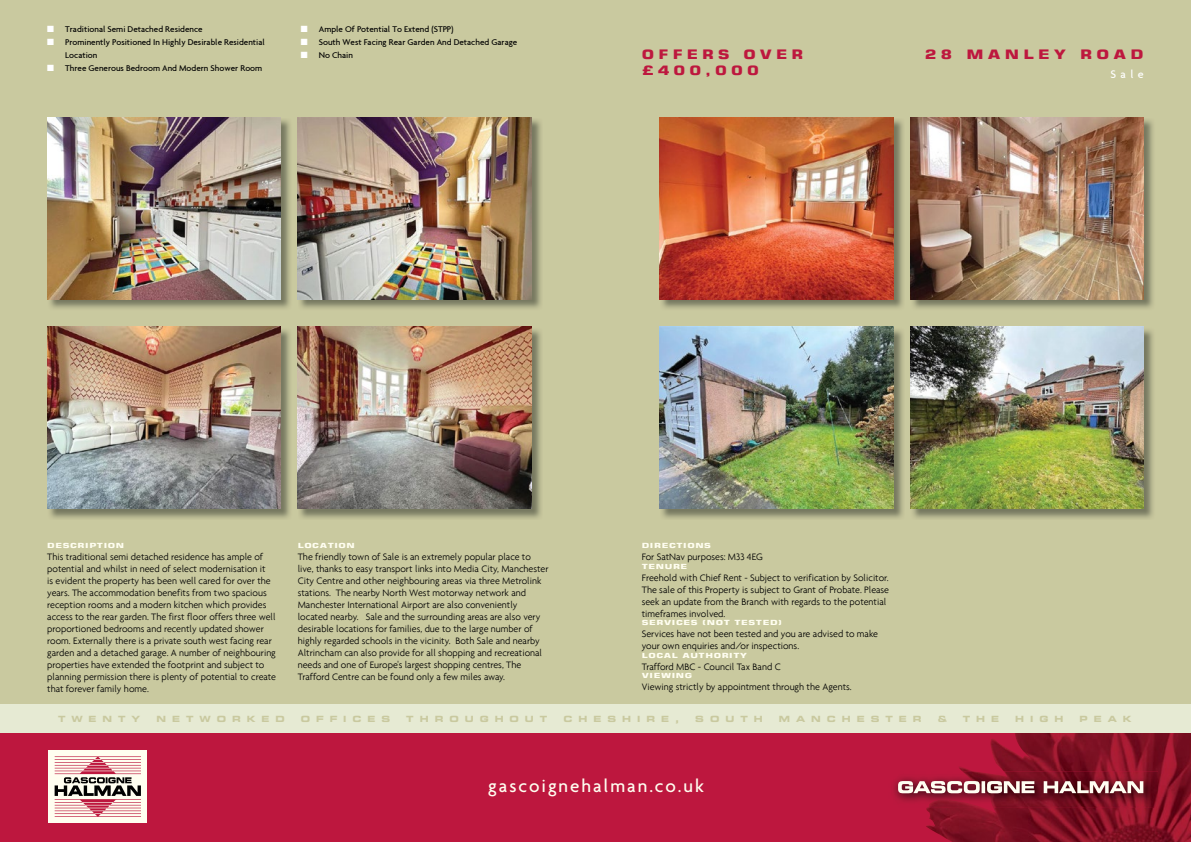
<style>
.page{position:relative;width:1191px;height:842px;background:#fff}
.page>*{position:absolute;margin:0;border:0;box-sizing:border-box;transform-origin:0 0}
.t1{font:500 19px "Agenda";letter-spacing:.1em;color:#fffef0}
.t2{font:700 13px/15.6px "Square 721 BT";letter-spacing:.255em;color:#bd173e;scale:1.26 1}
.t3{font:700 13px "Square 721 BT";letter-spacing:.255em;color:#bd173e;scale:1.3 1}
.t4{font:500 12px "Agenda";color:#fff}
.t5{font:300 10px/12px "Agenda";color:#000}
.t6{font:500 9px/13px "Agenda";color:#000}
.t7{font:700 expanded 8.5px "Square 721 BT";letter-spacing:.705em;color:#c9c99f}
.t8{font:700 7px "Square 721 BT";letter-spacing:.06em;color:#fffef0;scale:1.4 1}
.s1{color:#fff}
</style>
<div class="page">
<div style="left:0;top:723px;width:1191px;height:119px;background:#bd173e"></div>
<img style="left:926px;top:733px;width:254px;height:93px">
<img style="left:894px;top:777px;width:32px;height:25px">
<img style="left:926px;top:771px;width:232px;height:37px">
<svg style="left:898px;top:781px;width:81px;height:12px"></svg>
<svg style="left:981px;top:781px;width:4px;height:12px"></svg>
<svg style="left:987px;top:781px;width:47px;height:12px"></svg>
<svg style="left:1043px;top:781px;width:100px;height:12px"></svg>
<div style="left:0;top:0;width:1191px;height:706px;background:#c9c99f"></div>
<div style="left:0;top:705px;width:1191px;height:28px;background:#e6ead3"></div>
<div style="left:49px;top:750px;width:98px;height:73px;background:#fffef0"></div>
<svg style="left:55px;top:756px;width:86px;height:61px"></svg>
<img style="left:48px;top:119px;width:242px;height:190px">
<img style="left:47px;top:118px;width:234px;height:181px">
<img style="left:298px;top:118px;width:243px;height:191px">
<img style="left:298px;top:118px;width:233px;height:181px">
<img style="left:48px;top:329px;width:242px;height:190px">
<img style="left:47px;top:327px;width:234px;height:181px">
<img style="left:298px;top:328px;width:243px;height:191px">
<img style="left:298px;top:327px;width:233px;height:181px">
<img style="left:911px;top:118px;width:242px;height:191px">
<img style="left:910px;top:118px;width:233px;height:181px">
<img style="left:660px;top:118px;width:243px;height:191px">
<img style="left:660px;top:118px;width:233px;height:181px">
<img style="left:911px;top:328px;width:242px;height:191px">
<img style="left:910px;top:327px;width:233px;height:181px">
<img style="left:660px;top:328px;width:243px;height:191px">
<img style="left:660px;top:327px;width:233px;height:181px">
<p class="t6" style="left:47px;top:22px;width:157px"><span class="s1">■</span> Traditional Semi Detached Residence</p>
<p class="t6" style="left:65px;top:35px;width:201px;text-indent:-18px"><span class="s1">■</span> Prominently Positioned In Highly Desirable Residential<br>Location</p>
<p class="t6" style="left:47px;top:61px;width:216px"><span class="s1">■</span> Three Generous Bedroom And Modern Shower Room</p>
<p class="t6" style="left:301px;top:22px;width:154px"><span class="s1">■</span> Ample Of Potential To Extend (STPP)</p>
<p class="t6" style="left:301px;top:35px;width:218px"><span class="s1">■</span> South West Facing Rear Garden And Detached Garage</p>
<p class="t6" style="left:301px;top:48px;width:54px"><span class="s1">■</span> No Chain</p>
<h2 class="t2" style="left:642px;top:47px;width:130px">OFFERS OVER £400,000</h2>
<h2 class="t3" style="left:924px;top:47px;width:170px">28 MANLEY ROAD</h2>
<p class="t4" style="left:1110px;top:67px;width:35px">Sale</p>
<p class="t8" style="left:47px;top:542px;width:56px">DESCRIPTION</p>
<p class="t5" style="left:47px;top:551px;width:230px">This traditional semi detached residence has ample of potential and whilst in need of select modernisation it<br>is evident the property has been well cared for over the years. The accommodation benefits from two spacious reception rooms and a modern kitchen which provides access to the rear garden. The first floor offers three well proportioned bedrooms and recently updated shower room. Externally there is a private south west facing rear garden and a detached garage. A number of neighbouring properties have extended the footprint and subject to planning permission there is plenty of potential to create that forever family home.</p>
<p class="t8" style="left:298px;top:542px;width:42px">LOCATION</p>
<p class="t5" style="left:298px;top:551px;width:252px">The friendly town of Sale is an extremely popular place to live, thanks to easy transport links into Media City, Manchester City Centre and other neighbouring areas via three Metrolink stations. The nearby North West motorway network and Manchester International Airport are also conveniently located nearby. Sale and the surrounding areas are also very desirable locations for families, due to the large number of highly regarded schools in the vicinity. Both Sale and nearby Altrincham can also provide for all shopping and recreational needs and one of Europe's largest shopping centres, The Trafford Centre can be found only a few miles away.</p>
<p class="t8" style="left:642px;top:542px;width:51px">DIRECTIONS</p>
<p class="t5" style="left:642px;top:551px;width:123px">For SatNav purposes: M33 4EG</p>
<p class="t8" style="left:642px;top:562px;width:34px">TENURE</p>
<p class="t5" style="left:642px;top:571px;width:249px">Freehold with Chief Rent - Subject to verification by Solicitor.<br>The sale of this Property is subject to Grant of Probate. Please seek an update from the Branch with regards to the potential timeframes involved.</p>
<p class="t8" style="left:642px;top:618px;width:102px">SERVICES (NOT TESTED)</p>
<p class="t5" style="left:642px;top:628px;width:238px">Services have not been tested and you are advised to make your own enquiries and/or inspections.</p>
<p class="t8" style="left:642px;top:651px;width:77px">LOCAL AUTHORITY</p>
<p class="t5" style="left:642px;top:660px;width:140px">Trafford MBC - Council Tax Band C</p>
<p class="t8" style="left:642px;top:671px;width:37px">VIEWING</p>
<p class="t5" style="left:642px;top:681px;width:211px">Viewing strictly by appointment through the Agents.</p>
<p class="t7" style="left:58px;top:714px;width:84px">TWENTY</p>
<p class="t7" style="left:156px;top:714px;width:130px">NETWORKED</p>
<p class="t7" style="left:301px;top:714px;width:91px">OFFICES</p>
<p class="t7" style="left:406px;top:714px;width:143px">THROUGHOUT</p>
<p class="t7" style="left:563px;top:714px;width:117px">CHESHIRE,</p>
<p class="t7" style="left:695px;top:714px;width:69px">SOUTH</p>
<p class="t7" style="left:779px;top:714px;width:144px">MANCHESTER</p>
<p class="t7" style="left:937px;top:714px;width:10px">&amp;</p>
<p class="t7" style="left:962px;top:714px;width:38px">THE</p>
<p class="t7" style="left:1015px;top:714px;width:50px">HIGH</p>
<p class="t7" style="left:1079px;top:714px;width:54px">PEAK</p>
<h1 class="t1" style="left:488px;top:774px;width:217px">gascoignehalman.co.uk</h1>
</div>
